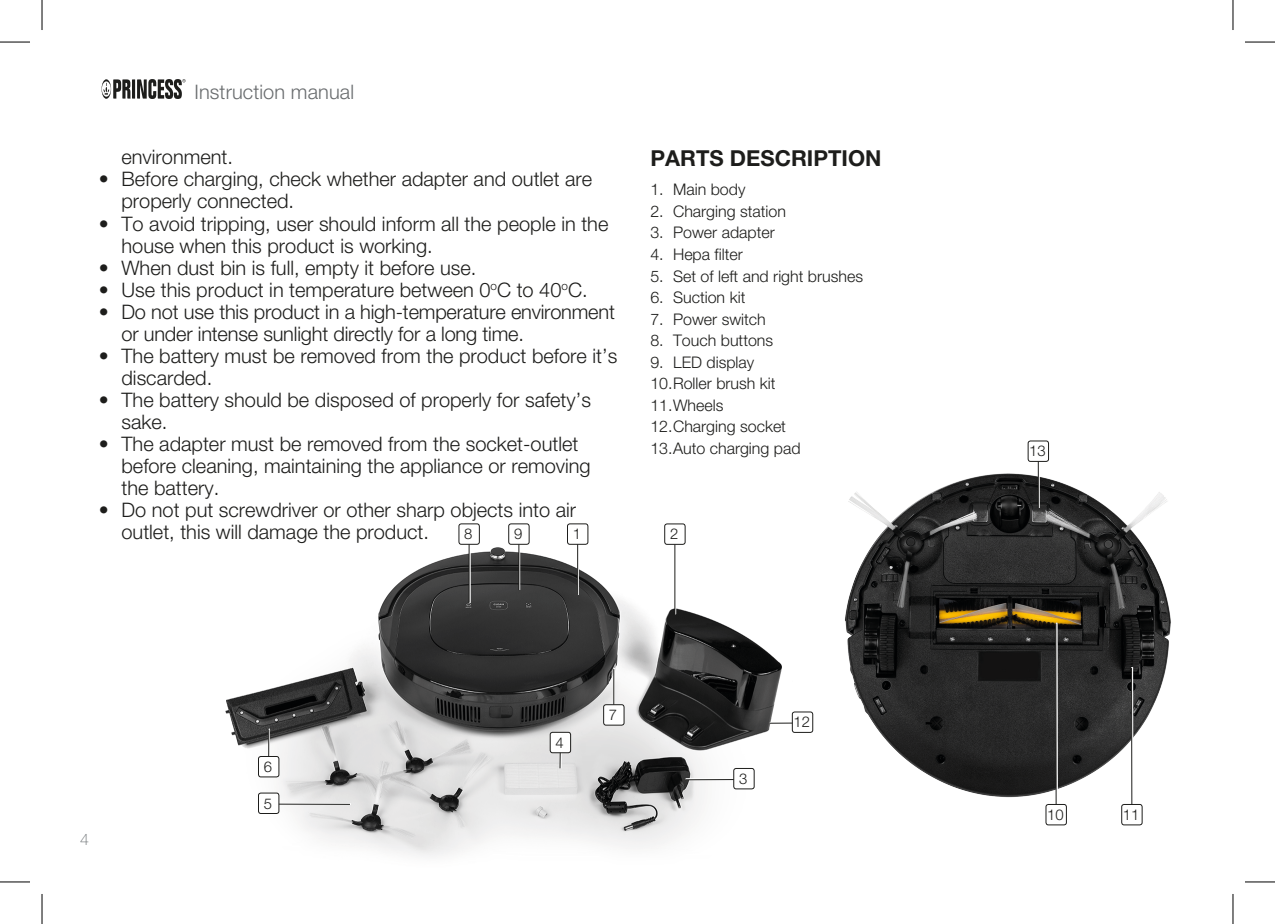
<style>
.page{position:relative;width:1275px;height:924px;background:#fff}
.page>*{position:absolute;margin:0;border:0;box-sizing:border-box;transform-origin:0 0}
.t1{font:700 22px "Helvetica Neue LT Std";color:#1d1d1b}
.t2{font:300 20px/22px "Helvetica Neue LT Std";color:#1d1d1b}
.t3{font:300 20px "Helvetica Neue LT Std";letter-spacing:.005em;color:#696c6e}
.t4{font:300 16px/21.6px "Helvetica Neue LT Std";color:#1d1d1b}
.t5{font:100 16px "Helvetica Neue LT Std";color:#676c6f}
.t6{font:300 14.8px "Helvetica Neue LT Std";color:#1d1d1b}
.s1{font-weight:100;font-stretch:condensed}
</style>
<div class="page">
<img style="left:225px;top:528px;width:574px;height:329px">
<img style="left:845px;top:465px;width:326px;height:333px">
<hr style="left:577px;top:533px;width:2px;height:61px;background:#fff">
<hr style="left:577px;top:534px;width:1px;height:60px;background:#1d1d1b">
<div style="left:567px;top:523px;width:21px;height:21px;background:#fff;border-radius:2px"></div>
<div style="left:567px;top:523px;width:21px;height:21px;border:1px solid #1d1d1b;border-radius:2px"></div>
<hr style="left:469px;top:533px;width:2px;height:69px;background:#fff">
<hr style="left:469px;top:534px;width:1px;height:68px;background:#1d1d1b">
<div style="left:459px;top:523px;width:20px;height:21px;background:#fff;border-radius:2px"></div>
<div style="left:458px;top:523px;width:22px;height:21px;border:1px solid #1d1d1b;border-radius:2px"></div>
<hr style="left:518px;top:533px;width:2px;height:56px;background:#fff">
<hr style="left:518px;top:534px;width:1px;height:56px;background:#1d1d1b">
<div style="left:509px;top:523px;width:20px;height:21px;background:#fff;border-radius:2px"></div>
<div style="left:508px;top:523px;width:21px;height:21px;border:1px solid #1d1d1b;border-radius:2px"></div>
<hr style="left:613px;top:667px;width:2px;height:48px;background:#fff">
<hr style="left:613px;top:668px;width:1px;height:47px;background:#1d1d1b">
<div style="left:603px;top:704px;width:21px;height:20px;background:#fff;border-radius:2px"></div>
<div style="left:603px;top:704px;width:21px;height:21px;border:1px solid #1d1d1b;border-radius:2px"></div>
<hr style="left:674px;top:533px;width:2px;height:81px;background:#fff">
<hr style="left:674px;top:534px;width:1px;height:80px;background:#1d1d1b">
<div style="left:664px;top:523px;width:21px;height:21px;background:#fff;border-radius:2px"></div>
<div style="left:664px;top:523px;width:21px;height:21px;border:1px solid #1d1d1b;border-radius:2px"></div>
<hr style="left:685px;top:777px;width:60px;height:2px;background:#fff">
<hr style="left:685px;top:778px;width:59px;height:1px;background:#1d1d1b">
<div style="left:734px;top:768px;width:20px;height:20px;background:#fff;border-radius:2px"></div>
<div style="left:733px;top:767px;width:21px;height:22px;border:1px solid #1d1d1b;border-radius:2px"></div>
<hr style="left:1055px;top:622px;width:2px;height:193px;background:#fff">
<hr style="left:1055px;top:623px;width:1px;height:192px;background:#1d1d1b">
<div style="left:1046px;top:804px;width:20px;height:20px;background:#fff;border-radius:2px"></div>
<div style="left:1045px;top:803px;width:21px;height:21px;border:1px solid #1d1d1b;border-radius:2px"></div>
<hr style="left:769px;top:721px;width:34px;height:2px;background:#fff">
<hr style="left:769px;top:722px;width:33px;height:1px;background:#1d1d1b">
<div style="left:792px;top:711px;width:20px;height:21px;background:#fff;border-radius:2px"></div>
<div style="left:792px;top:711px;width:21px;height:21px;border:1px solid #1d1d1b;border-radius:2px"></div>
<hr style="left:1131px;top:666px;width:2px;height:149px;background:#fff">
<hr style="left:1131px;top:667px;width:1px;height:148px;background:#1d1d1b">
<div style="left:1121px;top:804px;width:21px;height:20px;background:#fff;border-radius:2px"></div>
<div style="left:1121px;top:803px;width:21px;height:21px;border:1px solid #1d1d1b;border-radius:2px"></div>
<hr style="left:1038px;top:450px;width:2px;height:57px;background:#fff">
<hr style="left:1038px;top:452px;width:1px;height:55px;background:#1d1d1b">
<div style="left:1028px;top:441px;width:20px;height:20px;background:#fff;border-radius:2px"></div>
<div style="left:1027px;top:440px;width:22px;height:21px;border:1px solid #1d1d1b;border-radius:2px"></div>
<hr style="left:268px;top:802px;width:83px;height:2px;background:#fff">
<hr style="left:269px;top:803px;width:81px;height:1px;background:#1d1d1b">
<div style="left:258px;top:792px;width:21px;height:21px;background:#fff;border-radius:2px"></div>
<div style="left:258px;top:792px;width:21px;height:21px;border:1px solid #1d1d1b;border-radius:2px"></div>
<hr style="left:268px;top:728px;width:2px;height:39px;background:#fff">
<hr style="left:268px;top:729px;width:1px;height:38px;background:#1d1d1b">
<div style="left:258px;top:756px;width:21px;height:20px;background:#fff;border-radius:2px"></div>
<div style="left:258px;top:755px;width:21px;height:22px;border:1px solid #1d1d1b;border-radius:2px"></div>
<hr style="left:560px;top:741px;width:2px;height:26px;background:#fff">
<hr style="left:559px;top:743px;width:2px;height:25px;background:#1d1d1b">
<div style="left:550px;top:732px;width:20px;height:20px;background:#fff;border-radius:2px"></div>
<div style="left:550px;top:731px;width:21px;height:21px;border:1px solid #1d1d1b;border-radius:2px"></div>
<svg style="left:102px;top:79px;width:83px;height:20px"></svg>
<hr style="left:0;top:42px;width:30px;height:1px;background:#000">
<hr style="left:1245px;top:42px;width:30px;height:1px;background:#000">
<hr style="left:0;top:881px;width:30px;height:1px;background:#000">
<hr style="left:1245px;top:881px;width:30px;height:1px;background:#000">
<hr style="left:42px;top:0;width:1px;height:30px;background:#000">
<hr style="left:42px;top:893px;width:1px;height:30px;background:#000">
<hr style="left:1232px;top:0;width:1px;height:30px;background:#000">
<hr style="left:1232px;top:893px;width:1px;height:30px;background:#000">
<p class="t3" style="left:194px;top:79px;width:161px">Instruction manual</p>
<p class="t2" style="left:121px;top:146px;width:113px">environment.</p>
<p class="t2" style="left:121px;top:168px;width:472px;text-indent:-23px"><span class="s1">•</span> Before charging, check whether adapter and outlet are properly connected.</p>
<p class="t2" style="left:121px;top:212px;width:488px;text-indent:-23px"><span class="s1">•</span> To avoid tripping, user should inform all the people in the house when this product is working.</p>
<p class="t2" style="left:99px;top:256px;width:379px"><span class="s1">•</span> When dust bin is full, empty it before use.</p>
<p class="t2" style="left:99px;top:278px;width:490px"><span class="s1">•</span> Use this product in temperature between 0<sup>o</sup>C to 40<sup>o</sup>C.</p>
<p class="t2" style="left:121px;top:300px;width:495px;text-indent:-23px"><span class="s1">•</span> Do not use this product in a high-temperature environment or under intense sunlight directly for a long time.</p>
<p class="t2" style="left:121px;top:344px;width:497px;text-indent:-23px"><span class="s1">•</span> The battery must be removed from the product before it’s discarded.</p>
<p class="t2" style="left:121px;top:388px;width:471px;text-indent:-23px"><span class="s1">•</span> The battery should be disposed of properly for safety’s sake.</p>
<p class="t2" style="left:121px;top:432px;width:471px;text-indent:-23px"><span class="s1">•</span> The adapter must be removed from the socket-outlet before cleaning, maintaining the appliance or removing the battery.</p>
<p class="t2" style="left:121px;top:498px;width:456px;text-indent:-23px"><span class="s1">•</span> Do not put screwdriver or other sharp objects into air outlet, this will damage the product.</p>
<p class="t6" style="left:464px;top:525px;width:10px">8</p>
<p class="t6" style="left:514px;top:525px;width:10px">9</p>
<p class="t6" style="left:573px;top:525px;width:10px">1</p>
<p class="t1" style="left:650px;top:144px;width:232px">PARTS DESCRIPTION</p>
<p class="t4" style="left:650px;top:178px;width:96px">1. Main body</p>
<p class="t4" style="left:650px;top:200px;width:137px">2. Charging station</p>
<p class="t4" style="left:650px;top:221px;width:126px">3. Power adapter</p>
<p class="t4" style="left:650px;top:243px;width:94px">4. Hepa filter</p>
<p class="t4" style="left:650px;top:264px;width:214px">5. Set of left and right brushes</p>
<p class="t4" style="left:650px;top:286px;width:96px">6. Suction kit</p>
<p class="t4" style="left:650px;top:307px;width:117px">7. Power switch</p>
<p class="t4" style="left:650px;top:329px;width:124px">8. Touch buttons</p>
<p class="t4" style="left:650px;top:350px;width:152px">9. LED display<br>10.Roller brush kit<br>11.Wheels<br>12.Charging socket<br>13.Auto charging pad</p>
<p class="t6" style="left:670px;top:525px;width:10px">2</p>
<p class="t5" style="left:80px;top:829px;width:10px">4</p>
<p class="t6" style="left:264px;top:757px;width:10px">6</p>
<p class="t6" style="left:264px;top:793px;width:10px">5</p>
<p class="t6" style="left:555px;top:733px;width:10px">4</p>
<p class="t6" style="left:609px;top:705px;width:10px">7</p>
<p class="t6" style="left:739px;top:769px;width:10px">3</p>
<p class="t6" style="left:793px;top:712px;width:18px">12</p>
<p class="t6" style="left:1029px;top:442px;width:18px">13</p>
<p class="t6" style="left:1047px;top:805px;width:18px">10</p>
<p class="t6" style="left:1123px;top:805px;width:18px">11</p>
</div>
